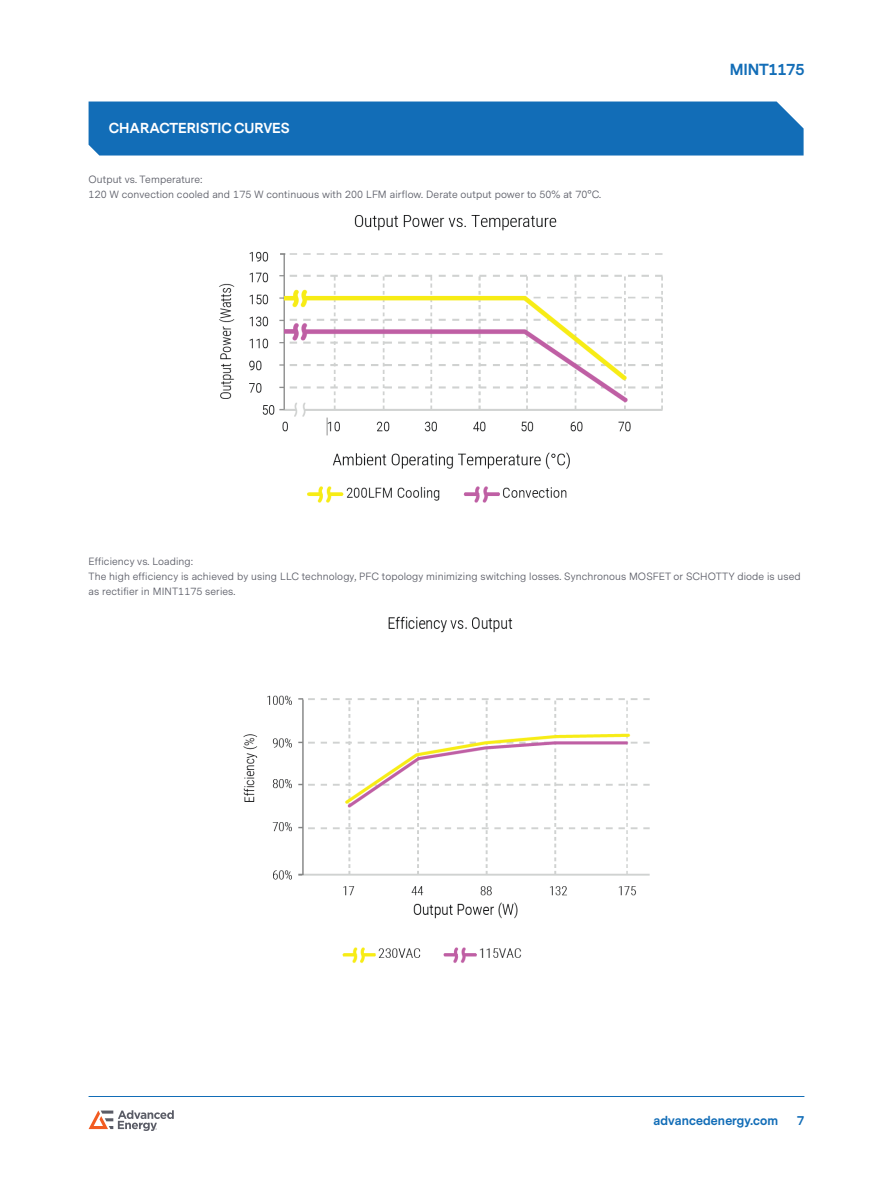
<style>
.page{position:relative;width:893px;height:1188px;background:#fff}
.page>*{position:absolute;margin:0;border:0;box-sizing:border-box;transform-origin:0 0}
.t1{font:700 15px "Messina Sans";letter-spacing:-.01em;color:#126db7}
.t2{font:700 13.5px "Messina Sans";color:#fff}
.t3{font:700 12px "Messina Sans";letter-spacing:.01em;color:#126db7}
.t4{font:10.5px/15px "Messina Sans";letter-spacing:.01em;color:#5a5c66}
</style>
<div class="page">
<hr style="left:89px;top:1096px;width:715px;height:1px;background:#126db7">
<svg style="left:89px;top:1110px;width:85px;height:21px"></svg>
<div style="left:89px;top:102px;width:715px;height:54px;background:#126db7"></div>
<img style="left:219px;top:215px;width:444px;height:288px">
<img style="left:243px;top:616px;width:407px;height:347px">
<p class="t2" style="left:109px;top:119px;width:182px">CHARACTERISTIC CURVES</p>
<p class="t4" style="left:89px;top:172px;width:514px">Output vs. Temperature:<br>120 W convection cooled and 175 W continuous with 200 LFM airflow. Derate output power to 50% at 70°C.</p>
<h1 class="t1" style="left:730px;top:59px;width:76px">MINT1175</h1>
<p class="t4" style="left:89px;top:554px;width:714px">Efficiency vs. Loading:<br>The high efficiency is achieved by using LLC technology, PFC topology minimizing switching losses. Synchronous MOSFET or SCHOTTY diode is used as rectifier in MINT1175 series.</p>
<p class="t3" style="left:653px;top:1113px;width:126px">advancedenergy.com</p>
<p class="t3" style="left:797px;top:1113px;width:9px">7</p>
</div>
